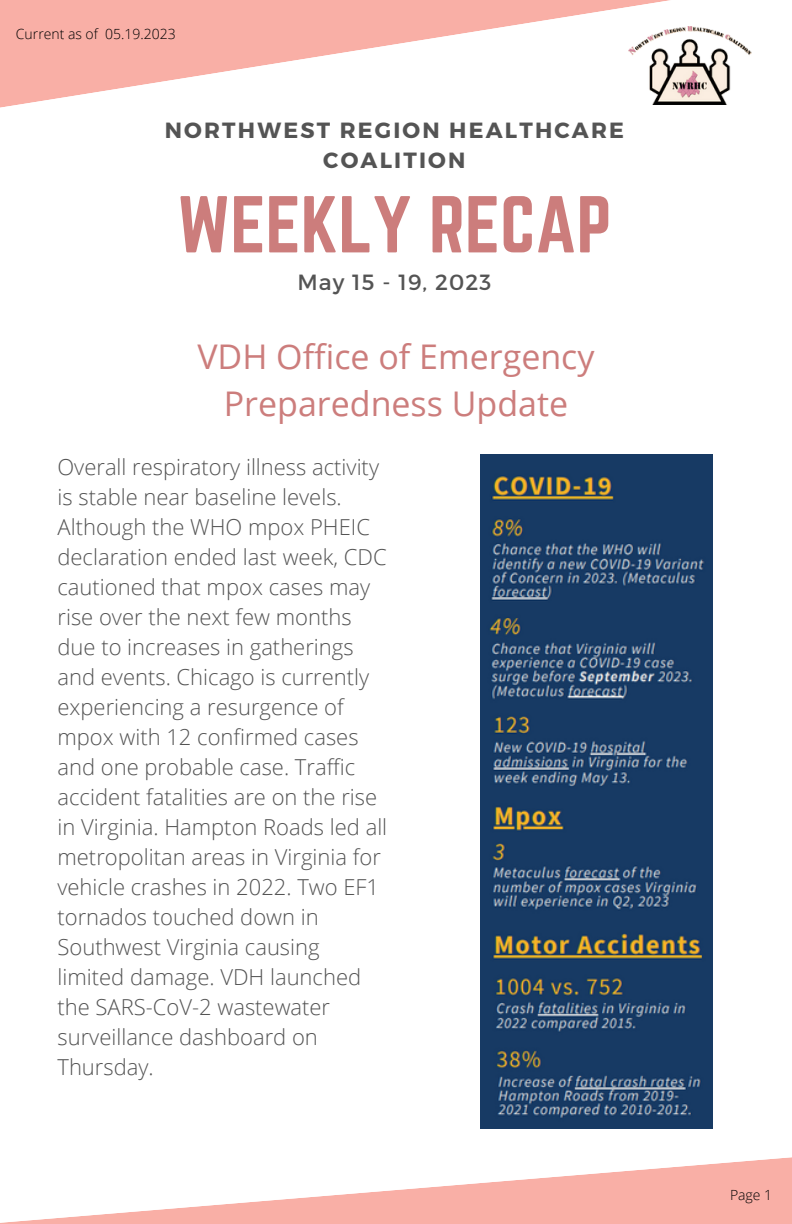
<style>
.page{position:relative;width:792px;height:1224px;background:#fff}
.page>*{position:absolute;margin:0;border:0;box-sizing:border-box;transform-origin:0 0}
.t1{font:70.4px "Norwester";color:#cc7d7c}
.t2{font:34px/46.4px "Open Sans";color:#cc7d7c;text-align:center}
.t3{font:300 22px/30px "Open Sans";color:#545454}
.t4{font:700 22px/30px "Montserrat";letter-spacing:.1em;color:#545454;text-align:center}
.t5{font:22px "Montserrat";letter-spacing:.05em;color:#545454}
.t6{font:300 14px "Open Sans";color:#000}
</style>
<div class="page">
<svg style="left:0;top:1157px;width:792px;height:67px;fill:#f9afa6"></svg>
<svg style="left:0;top:0;width:710px;height:108px;fill:#f9afa6"></svg>
<img style="left:628px;top:26px;width:123px;height:78px">
<img style="left:480px;top:455px;width:233px;height:673px">
<p class="t6" style="left:16px;top:24px;width:161px">Current as of 05.19.2023</p>
<p class="t4" style="left:165px;top:114px;width:461px">NORTHWEST REGION HEALTHCARE<br>COALITION</p>
<p class="t1" style="left:177px;top:182px;width:436px">WEEKLY RECAP</p>
<p class="t5" style="left:297px;top:268px;width:196px">May 15 - 19, 2023</p>
<p class="t2" style="left:197px;top:333px;width:399px">VDH Office of Emergency<br>Preparedness Update</p>
<p class="t3" style="left:58px;top:452px;width:331px">Overall respiratory illness activity is stable near baseline levels.<br>Although the WHO mpox PHEIC declaration ended last week, CDC cautioned that mpox cases may rise over the next few months due to increases in gatherings and events. Chicago is currently experiencing a resurgence of mpox with 12 confirmed cases and one probable case. Traffic accident fatalities are on the rise in Virginia. Hampton Roads led all metropolitan areas in Virginia for vehicle crashes in 2022. Two EF1 tornados touched down in<br>Southwest Virginia causing limited damage. VDH launched the SARS-CoV-2 wastewater surveillance dashboard on<br>Thursday.</p>
<p class="t6" style="left:730px;top:1185px;width:44px">Page 1</p>
</div>
